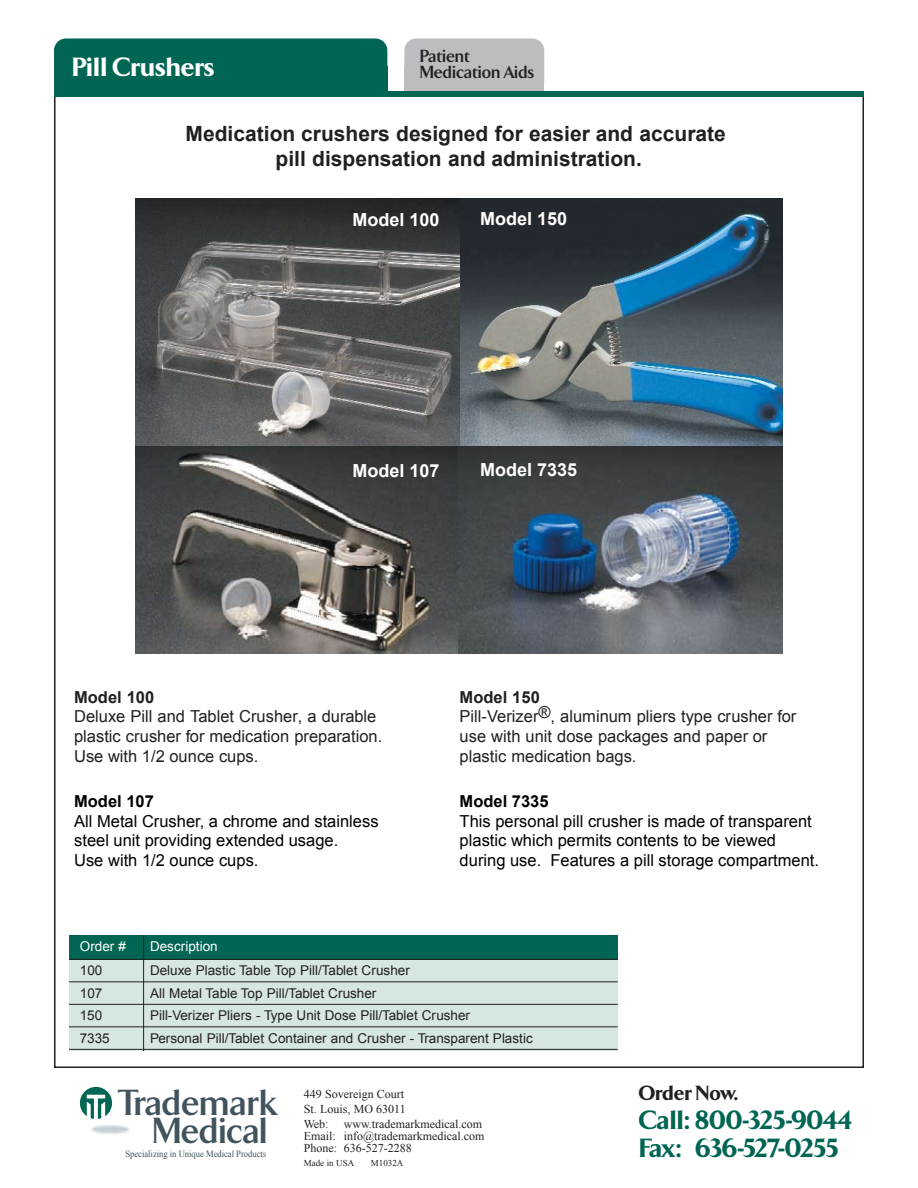
<style>
.page{position:relative;width:918px;height:1188px;background:#fff}
.page>*{position:absolute;margin:0;border:0;box-sizing:border-box;transform-origin:0 0}
.t1{font:700 37.2px/27.9px "TF Arrow";color:#41535d;text-align:right}
.t2{font:800 27px/28.5px "TF Arrow";color:#006553}
.t3{font:800 27px "TF Arrow";color:#fff}
.t4{font:700 21px/25.2px "Arial";color:#231f20;text-align:center}
.t5{font:800 21px "TF Arrow";color:#231f20}
.t6{font:700 18px "Arial";color:#fff}
.t7{font:700 18px/16.5px "TF Arrow";color:#231f20}
.t8{font:16.5px/19.8px "Arial";color:#000}
.t9{font:16.5px/19.8px "Arial";color:#231f20}
.t10{font:700 16.5px "Arial";color:#000}
.t11{font:700 16.5px "Arial";color:#231f20}
.t12{font:13.5px "Arial";color:#231f20}
.t13{font:13.5px "Arial";color:#fff}
.t14{font:12px/15px "Times New Roman";color:#231f20}
.t15{font:9.45px "Times New Roman";color:#41535d;scale:.91 1}
.t16{font:9px "Times New Roman";color:#231f20}
</style>
<div class="page">
<div style="left:404px;top:38px;width:140px;height:54px;background:#bbbdc0;border-radius:12px"></div>
<div style="left:404px;top:66px;width:140px;height:26px;background:#bbbdc0"></div>
<div style="left:54px;top:38px;width:333px;height:54px;background:#006553;border-radius:12px"></div>
<div style="left:54px;top:66px;width:333px;height:26px;background:#006553"></div>
<div style="left:54px;top:91px;width:810px;height:6px;background:#006553"></div>
<img style="left:82px;top:1112px;width:48px;height:22px">
<svg style="left:80px;top:1087px;width:32px;height:32px"></svg>
<svg style="left:87px;top:1095px;width:18px;height:24px"></svg>
<div style="left:70px;top:935px;width:548px;height:115px;background:#d6e6e3"></div>
<div style="left:70px;top:935px;width:548px;height:24px;background:#006553"></div>
<hr style="left:70px;top:935px;width:548px;height:1px;background:#231f20">
<hr style="left:70px;top:959px;width:548px;height:1px;background:#231f20">
<hr style="left:70px;top:981px;width:548px;height:1px;background:#231f20">
<hr style="left:70px;top:1004px;width:548px;height:1px;background:#231f20">
<hr style="left:70px;top:1026px;width:548px;height:1px;background:#231f20">
<hr style="left:70px;top:1049px;width:548px;height:1px;background:#231f20">
<hr style="left:143px;top:935px;width:1px;height:115px;background:#231f20">
<img style="left:135px;top:198px;width:648px;height:455px">
<h2 class="t3" style="left:72px;top:52px;width:144px">Pill Crushers</h2>
<p class="t7" style="left:420px;top:47px;width:116px">Patient<br>Medication Aids</p>
<p class="t4" style="left:186px;top:121px;width:542px">Medication crushers designed for easier and accurate pill dispensation and administration.</p>
<p class="t6" style="left:352px;top:207px;width:89px">Model 100</p>
<p class="t6" style="left:480px;top:206px;width:89px">Model 150</p>
<p class="t6" style="left:352px;top:458px;width:89px">Model 107</p>
<p class="t6" style="left:480px;top:457px;width:99px">Model 7335</p>
<p class="t11" style="left:74px;top:685px;width:82px">Model 100</p>
<p class="t9" style="left:74px;top:707px;width:310px">Deluxe Pill and Tablet Crusher, a durable plastic crusher for medication preparation.<br>Use with 1/2 ounce cups.</p>
<p class="t10" style="left:74px;top:789px;width:81px">Model 107</p>
<p class="t8" style="left:74px;top:811px;width:306px">All Metal Crusher, a chrome and stainless steel unit providing extended usage.<br>Use with 1/2 ounce cups.</p>
<p class="t11" style="left:460px;top:685px;width:82px">Model 150</p>
<p class="t9" style="left:460px;top:707px;width:338px">Pill-Verizer®, aluminum pliers type crusher for use with unit dose packages and paper or plastic medication bags.</p>
<p class="t10" style="left:460px;top:789px;width:90px">Model 7335</p>
<p class="t8" style="left:460px;top:811px;width:361px">This personal pill crusher is made of transparent plastic which permits contents to be viewed during use. Features a pill storage compartment.</p>
<p class="t13" style="left:80px;top:937px;width:48px">Order #</p>
<p class="t13" style="left:150px;top:937px;width:69px">Description</p>
<p class="t12" style="left:80px;top:961px;width:24px">100</p>
<p class="t12" style="left:150px;top:961px;width:261px">Deluxe Plastic Table Top Pill/Tablet Crusher</p>
<p class="t12" style="left:80px;top:984px;width:24px">107</p>
<p class="t12" style="left:150px;top:984px;width:228px">All Metal Table Top Pill/Tablet Crusher</p>
<p class="t12" style="left:80px;top:1006px;width:24px">150</p>
<p class="t12" style="left:150px;top:1006px;width:322px">Pill-Verizer Pliers - Type Unit Dose Pill/Tablet Crusher</p>
<p class="t12" style="left:80px;top:1029px;width:32px">7335</p>
<p class="t12" style="left:150px;top:1029px;width:384px">Personal Pill/Tablet Container and Crusher - Transparent Plastic</p>
<h1 class="t1" style="left:119px;top:1089px;width:159px">Trademark<br>Medical</h1>
<p class="t15" style="left:125px;top:1147px;width:156px">Specializing in Unique Medical Products</p>
<p class="t14" style="left:304px;top:1086px;width:104px">449 Sovereign Court<br>St. Louis, MO 63011<br>Web:</p>
<p class="t14" style="left:304px;top:1118px;width:182px;line-height:12px;text-indent:40px">www.trademarkmedical.com<br>Email: info@trademarkmedical.com<br>Phone: 636-527-2288</p>
<p class="t16" style="left:304px;top:1156px;width:52px">Made in USA</p>
<p class="t16" style="left:371px;top:1156px;width:34px">M1032A</p>
<p class="t5" style="left:639px;top:1082px;width:101px">Order Now.</p>
<h2 class="t2" style="left:639px;top:1106px;width:215px">Call: 800-325-9044<br>Fax: 636-527-0255</h2>
</div>
